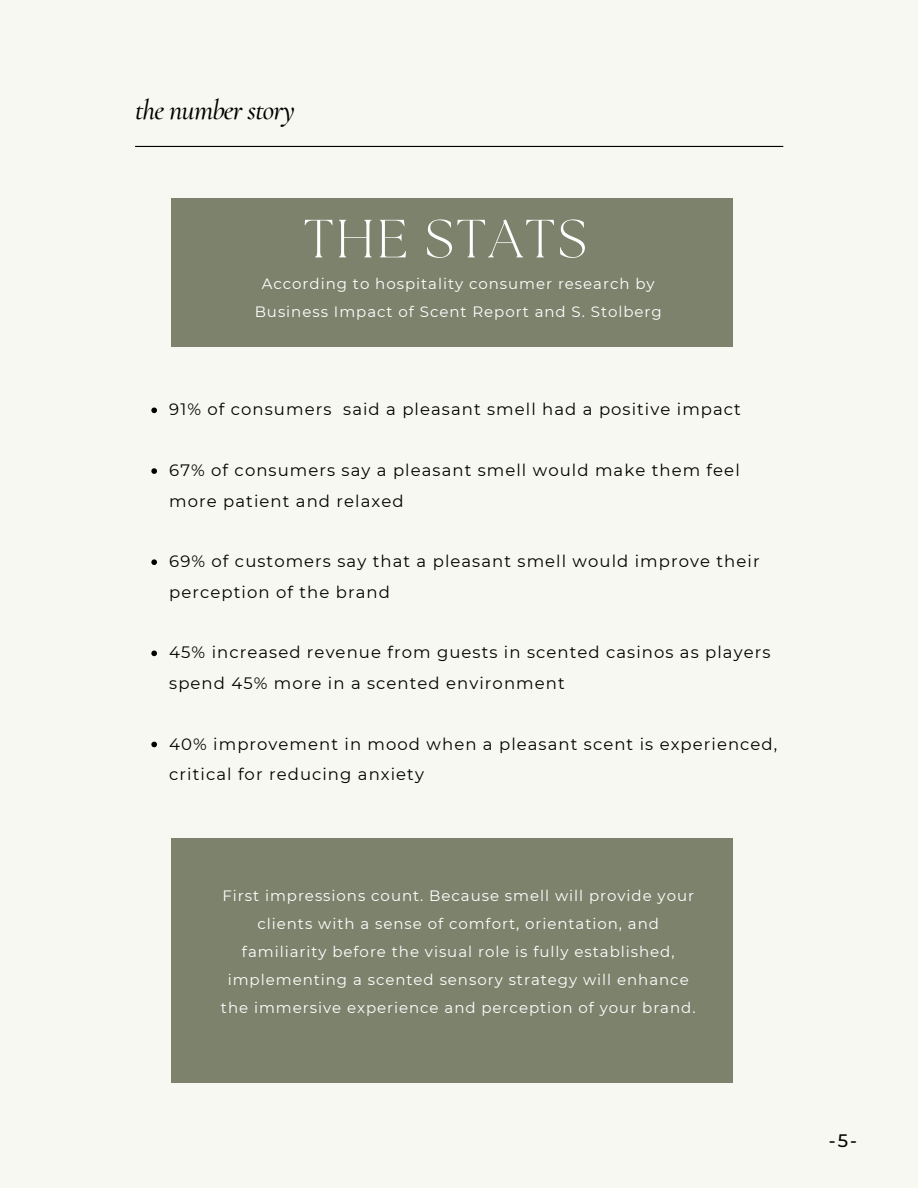
<style>
.page{position:relative;width:918px;height:1188px;background:#f8f8f2}
.page>*{position:absolute;margin:0;border:0;box-sizing:border-box;transform-origin:0 0}
.t1{font:300 53.7px "The Seasons";letter-spacing:.045em;color:#fff}
.t2{font:italic 500 28.2px "Cormorant Garamond";letter-spacing:-.03em;color:#000}
.t3{font:500 18px "Montserrat";color:#000}
.t4{font:16.5px/30.3px "Montserrat";letter-spacing:.065em;color:#000}
.t5{font:15px/28.2px "Montserrat";letter-spacing:.065em;color:#fff;text-align:center}
</style>
<div class="page">
<hr style="left:135px;top:146px;width:648px;height:1px;background:#000">
<div style="left:171px;top:198px;width:562px;height:149px;background:#7c826b"></div>
<svg style="left:151px;top:408px;width:6px;height:5px"></svg>
<svg style="left:151px;top:468px;width:6px;height:6px"></svg>
<svg style="left:151px;top:559px;width:6px;height:6px"></svg>
<svg style="left:151px;top:651px;width:6px;height:5px"></svg>
<svg style="left:151px;top:742px;width:6px;height:5px"></svg>
<div style="left:171px;top:839px;width:562px;height:244px;background:#7c826b"></div>
<h2 class="t2" style="left:135px;top:93px;width:161px">the number story</h2>
<h1 class="t1" style="left:304px;top:214px;width:285px">THE STATS</h1>
<p class="t5" style="left:262px;top:270px;width:394px">According to hospitality consumer research by</p>
<p class="t5" style="left:255px;top:298px;width:409px">Business Impact of Scent Report and S. Stolberg</p>
<p class="t4" style="left:169px;top:394px;width:573px">91% of consumers said a pleasant smell had a positive impact</p>
<p class="t4" style="left:169px;top:455px;width:572px">67% of consumers say a pleasant smell would make them feel more patient and relaxed</p>
<p class="t4" style="left:169px;top:546px;width:592px">69% of customers say that a pleasant smell would improve their perception of the brand</p>
<p class="t4" style="left:169px;top:637px;width:603px">45% increased revenue from guests in scented casinos as players spend 45% more in a scented environment</p>
<p class="t4" style="left:169px;top:728px;width:610px">40% improvement in mood when a pleasant scent is experienced, critical for reducing anxiety</p>
<h3 class="t5" style="left:221px;top:881px;width:476px">First impressions count. Because smell will provide your clients with a sense of comfort, orientation, and familiarity before the visual role is fully established, implementing a scented sensory strategy will enhance the immersive experience and perception of your brand.</h3>
<p class="t3" style="left:829px;top:1130px;width:30px">-5-</p>
</div>
